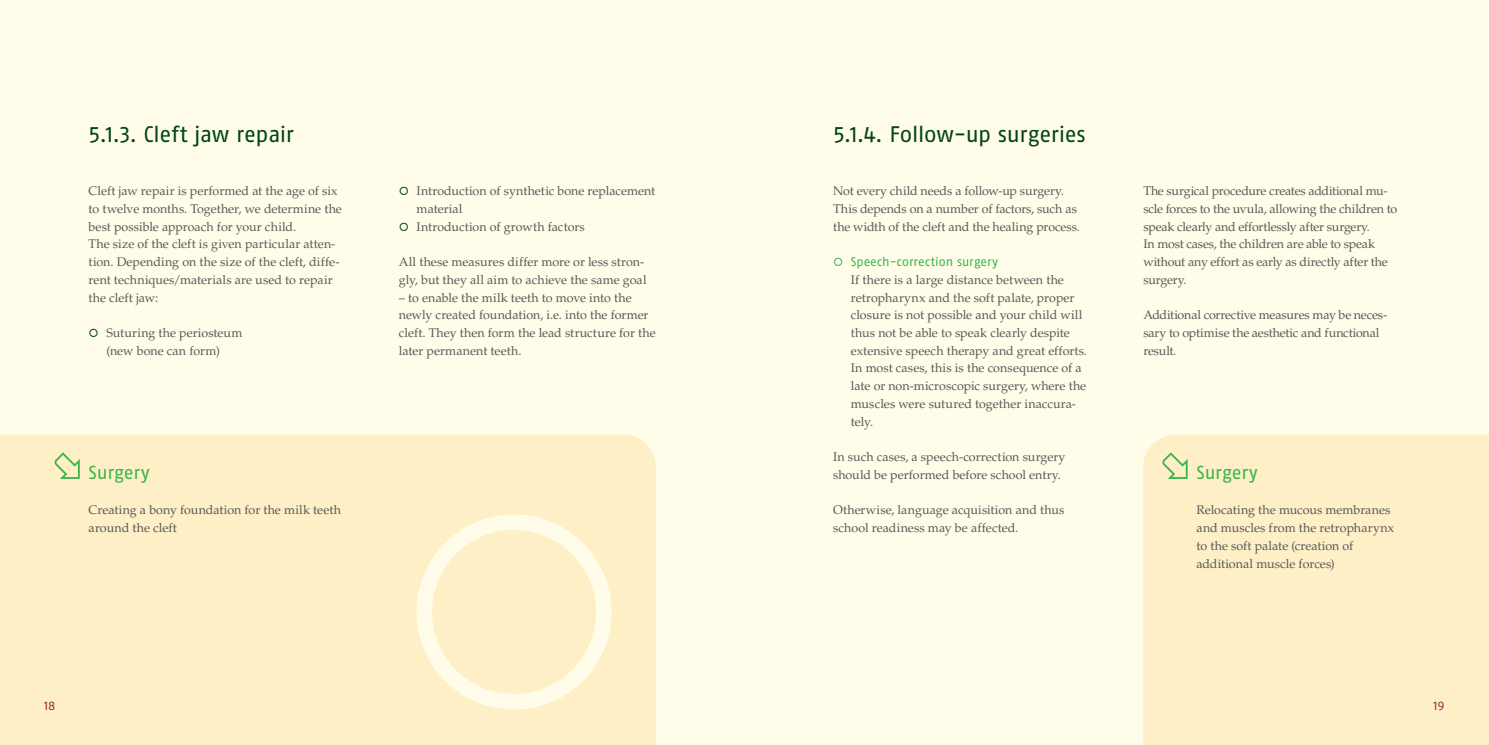
<style>
.page{position:relative;width:1489px;height:745px;background:#fff}
.page>*{position:absolute;margin:0;border:0;box-sizing:border-box;transform-origin:0 0}
.t1{font:22.5px "Fago Pro";letter-spacing:-.01em;color:#004515}
.t2{font:18.75px "Fago Pro";letter-spacing:-.01em;color:#39b54a}
.t3{font:12.5px/17.8px "Palatino LT Std";color:#58595b}
.t4{font:12.5px "Fago Pro";color:#39b54a}
.t5{font:12.5px "Fago Pro";color:#952e4a}
.s1{font-family:"Fago Pro";color:#004515}
</style>
<div class="page">
<div style="left:0;top:0;width:1488px;height:744px;background:#fffde9"></div>
<div style="left:0;top:434px;width:656px;height:310px;background:#ffefc6"></div>
<svg style="left:416px;top:514px;width:195px;height:195px"></svg>
<svg style="left:55px;top:452px;width:25px;height:26px"></svg>
<div style="left:1143px;top:434px;width:345px;height:310px;background:#ffefc6"></div>
<svg style="left:1162px;top:452px;width:25px;height:26px"></svg>
<h1 class="t1" style="left:89px;top:120px;width:207px">5.1.3. Cleft jaw repair</h1>
<p class="t3" style="left:89px;top:182px;width:255px">Cleft jaw repair is performed at the age of six to twelve months. Together, we determine the best possible approach for your child.<br>The size of the cleft is given particular atten&shy;tion. Depending on the size of the cleft, diffe&shy;rent techniques/materials are used to repair the cleft jaw:</p>
<p class="t3" style="left:89px;top:324px;width:155px;text-align:center"><span class="s1">○</span> Suturing the periosteum (new bone can form)</p>
<h2 class="t2" style="left:89px;top:461px;width:63px">Surgery</h2>
<p class="t3" style="left:89px;top:501px;width:254px">Creating a bony foundation for the milk teeth around the cleft</p>
<p class="t3" style="left:416px;top:182px;width:240px;text-indent:-18px"><span class="s1">○</span> Introduction of synthetic bone replacement material</p>
<p class="t3" style="left:399px;top:217px;width:187px"><span class="s1">○</span> Introduction of growth factors</p>
<p class="t3" style="left:399px;top:253px;width:249px">All these measures differ more or less stron&shy;gly, but they all aim to achieve the same goal</p>
<p class="t3" style="left:399px;top:288px;width:258px">– to enable the milk teeth to move into the newly created foundation, i.e. into the former cleft. They then form the lead structure for the later permanent teeth.</p>
<p class="t5" style="left:44px;top:697px;width:13px">18</p>
<h1 class="t1" style="left:833px;top:120px;width:254px">5.1.4. Follow-up surgeries</h1>
<p class="t3" style="left:833px;top:182px;width:248px">Not every child needs a follow-up surgery.<br>This depends on a number of factors, such as the width of the cleft and the healing process.</p>
<p class="t4" style="left:833px;top:254px;width:166px">○ Speech-correction surgery</p>
<p class="t3" style="left:850px;top:271px;width:238px">If there is a large distance between the retropharynx and the soft palate, proper closure is not possible and your child will thus not be able to speak clearly despite extensive speech therapy and great efforts.<br>In most cases, this is the consequence of a late or non-microscopic surgery, where the muscles were sutured together inaccura&shy;tely.</p>
<p class="t3" style="left:833px;top:448px;width:234px">In such cases, a speech-correction surgery should be performed before school entry.</p>
<p class="t3" style="left:833px;top:501px;width:233px">Otherwise, language acquisition and thus school readiness may be affected.</p>
<p class="t3" style="left:1143px;top:182px;width:255px">The surgical procedure creates additional mu&shy;scle forces to the uvula, allowing the children to speak clearly and effortlessly after surgery.<br>In most cases, the children are able to speak without any effort as early as directly after the surgery.</p>
<p class="t3" style="left:1143px;top:306px;width:245px">Additional corrective measures may be neces&shy;sary to optimise the aesthetic and functional result.</p>
<h2 class="t2" style="left:1196px;top:461px;width:63px">Surgery</h2>
<p class="t3" style="left:1196px;top:501px;width:199px">Relocating the mucous membranes and muscles from the retropharynx to the soft palate (creation of additional muscle forces)</p>
<p class="t5" style="left:1433px;top:697px;width:13px">19</p>
</div>
